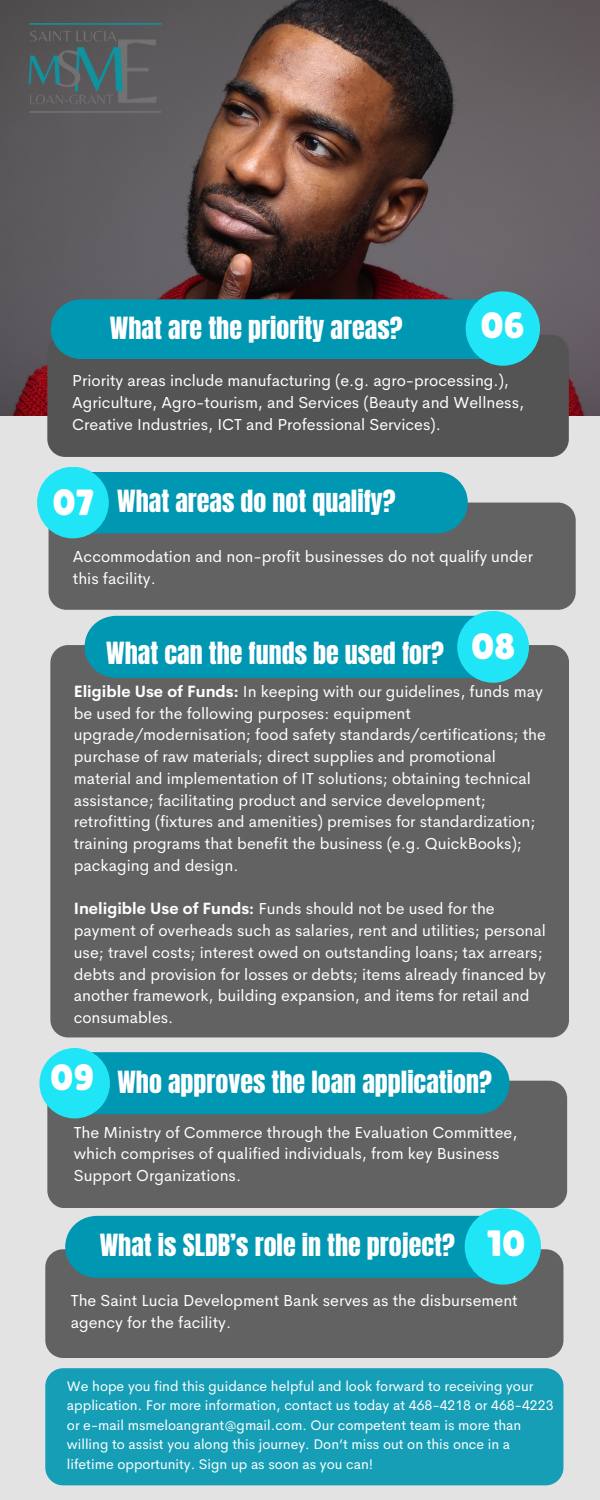
<style>
.page{position:relative;width:600px;height:1500px;background:#e4e3e4}
.page>*{position:absolute;margin:0;border:0;box-sizing:border-box;transform-origin:0 0}
.t1{font:36.6px "Lilita One";color:#fff}
.t2{font:26px "Anton";color:#fff}
.t3{font:16px/21.8px "Cerebri Sans";color:#fff}
.t4{font:14px/19.5px "Cerebri Sans";color:#fff}
.s1{font-weight:700}
</style>
<div class="page">
<img style="left:0;top:0;width:600px;height:415px">
<div style="left:47px;top:335px;width:522px;height:122px;background:#545454;border-radius:18px"></div>
<div style="left:51px;top:299px;width:430px;height:60px;background:#0097b2"></div>
<div style="left:466px;top:291px;width:74px;height:75px;background:#20e5f6;border-radius:50%"></div>
<div style="left:49px;top:503px;width:527px;height:107px;background:#626262;border-radius:18px"></div>
<div style="left:92px;top:472px;width:376px;height:61px;background:#0097b2"></div>
<div style="left:45px;top:1249px;width:518px;height:109px;background:#626262;border-radius:18px"></div>
<div style="left:65px;top:1216px;width:415px;height:62px;background:#0097b2"></div>
<div style="left:465px;top:1208px;width:76px;height:77px;background:#20e5f6;border-radius:50%"></div>
<div style="left:47px;top:1081px;width:520px;height:127px;background:#626262;border-radius:18px"></div>
<div style="left:92px;top:1052px;width:417px;height:62px;background:#0097b2"></div>
<div style="left:39px;top:1048px;width:71px;height:70px;background:#20e5f6;border-radius:50%"></div>
<div style="left:37px;top:467px;width:72px;height:71px;background:#20e5f6;border-radius:50%"></div>
<div style="left:50px;top:645px;width:518px;height:392px;background:#626262;border-radius:18px"></div>
<div style="left:85px;top:616px;width:389px;height:62px;background:#0097b2"></div>
<div style="left:457px;top:611px;width:72px;height:72px;background:#20e5f6;border-radius:50%"></div>
<div style="left:45px;top:1368px;width:518px;height:117px;background:#179eb7;border-radius:18px"></div>
<img style="left:13px;top:0;width:165px;height:145px">
<p class="t2" style="left:110px;top:309px;width:294px">What are the priority areas?</p>
<h1 class="t1" style="left:481px;top:304px;width:46px">06</h1>
<p class="t3" style="left:72px;top:370px;width:453px">Priority areas include manufacturing (e.g. agro-processing.),<br>Agriculture, Agro-tourism, and Services (Beauty and Wellness,<br>Creative Industries, ICT and Professional Services).</p>
<p class="t1" style="left:53px;top:481px;width:43px">07</p>
<h2 class="t2" style="left:117px;top:483px;width:280px">What areas do not qualify?</h2>
<p class="t3" style="left:73px;top:546px;width:462px">Accommodation and non-profit businesses do not qualify under this facility.</p>
<h1 class="t2" style="left:106px;top:635px;width:339px">What can the funds be used for?</h1>
<p class="t1" style="left:471px;top:625px;width:46px">08</p>
<p class="t3" style="left:74px;top:680px;width:474px"><span class="s1">Eligible Use of Funds:</span> In keeping with our guidelines, funds may be used for the following purposes: equipment upgrade/modernisation; food safety standards/certifications; the purchase of raw materials; direct supplies and promotional material and implementation of IT solutions; obtaining technical assistance; facilitating product and service development; retrofitting (fixtures and amenities) premises for standardization; training programs that benefit the business (e.g. QuickBooks); packaging and design.</p>
<h1 class="t3" style="left:74px;top:898px;width:474px"><span class="s1">Ineligible Use of Funds:</span> Funds should not be used for the payment of overheads such as salaries, rent and utilities; personal use; travel costs; interest owed on outstanding loans; tax arrears; debts and provision for losses or debts; items already financed by another framework, building expansion, and items for retail and consumables.</h1>
<p class="t1" style="left:50px;top:1057px;width:46px">09</p>
<p class="t2" style="left:117px;top:1063px;width:376px">Who approves the loan application?</p>
<h1 class="t3" style="left:74px;top:1121px;width:445px">The Ministry of Commerce through the Evaluation Committee, which comprises of qualified individuals, from key Business<br>Support Organizations.</h1>
<h2 class="t2" style="left:100px;top:1226px;width:357px">What is SLDB’s role in the project?</h2>
<h1 class="t1" style="left:487px;top:1223px;width:40px">10</h1>
<h2 class="t3" style="left:71px;top:1289px;width:448px">The Saint Lucia Development Bank serves as the disbursement agency for the facility.</h2>
<p class="t4" style="left:67px;top:1376px;width:488px">We hope you find this guidance helpful and look forward to receiving your application. For more information, contact us today at 468-4218 or 468-4223 or e-mail msmeloangrant@gmail.com. Our competent team is more than willing to assist you along this journey. Don’t miss out on this once in a lifetime opportunity. Sign up as soon as you can!</p>
</div>
